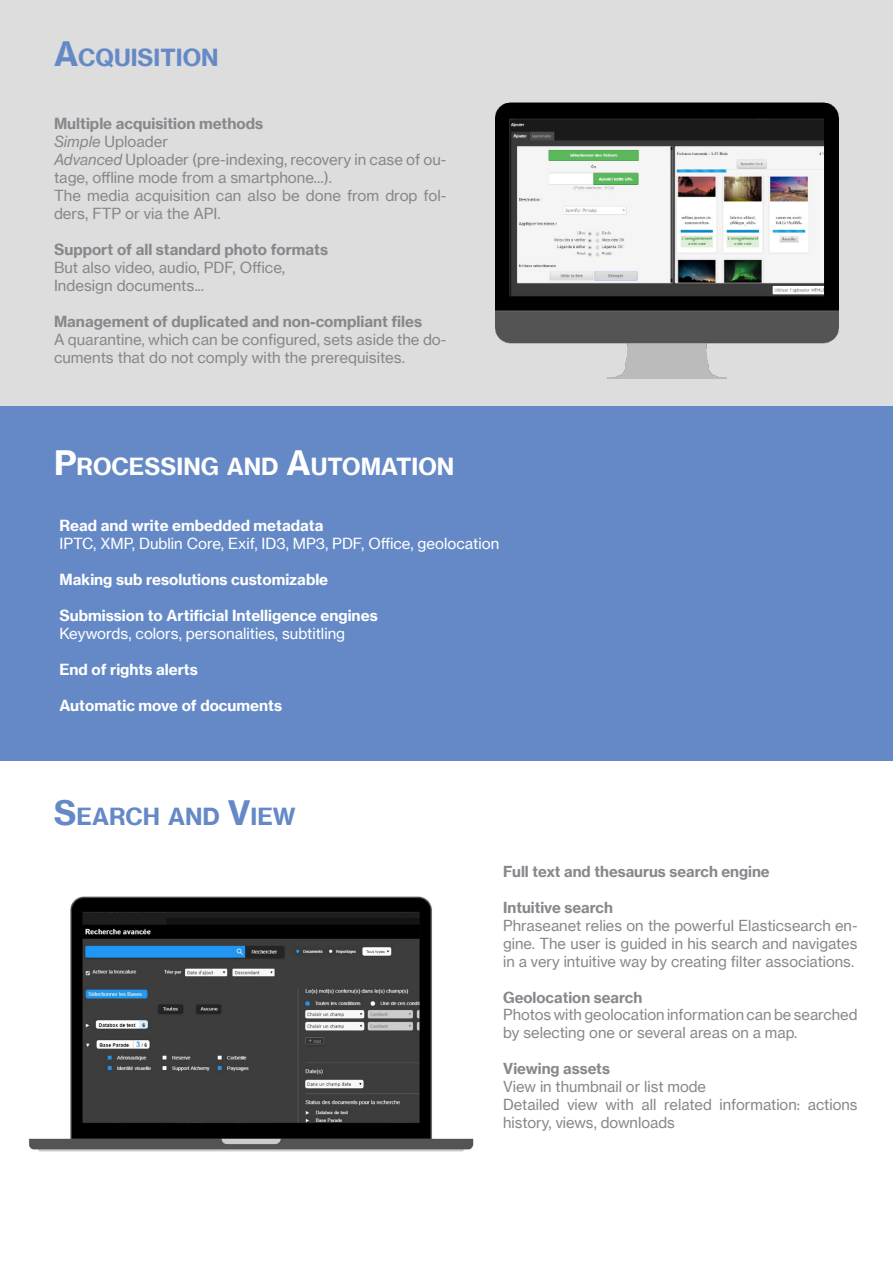
<style>
.page{position:relative;width:893px;height:1263px;background:#fff}
.page>*{position:absolute;margin:0;border:0;box-sizing:border-box;transform-origin:0 0}
.t1{font:700 23.1px "Neue Haas Grotesk Text Pro";color:#6489c6}
.t2{font:700 23.1px "Neue Haas Grotesk Text Pro";color:#fff}
.t3{font:15px/18px "Neue Haas Grotesk Text Pro";color:#86888c}
.t4{font:700 15px "Neue Haas Grotesk Text Pro";color:#fff}
.t5{font:700 15px "Neue Haas Grotesk Text Pro";color:#86888c}
.t6{font:15px "Neue Haas Grotesk Text Pro";color:#fff}
.t7{font:14.85px/17.9px "Neue Haas Grotesk Text Pro";color:#86888c}
.t8{font:700 14.85px "Neue Haas Grotesk Text Pro";color:#86888c}
.s1{font-size:33px}
.s2{font-style:italic}
</style>
<div class="page">
<div style="left:0;top:404px;width:893px;height:357px;background:#6489c6"></div>
<div style="left:1px;top:1px;width:892px;height:405px;background:#ddd"></div>
<img style="left:29px;top:896px;width:445px;height:256px">
<img style="left:496px;top:102px;width:343px;height:276px">
<p class="t1" style="left:54px;top:42px;width:166px"><span class="s1">A</span>CQUISITION</p>
<p class="t5" style="left:54px;top:114px;width:211px">Multiple acquisition methods</p>
<p class="t3" style="left:54px;top:132px;width:116px"><span class="s2">Simple</span> Uploader</p>
<p class="t3" style="left:54px;top:150px;width:394px"><span class="s2">Advanced</span> Uploader (pre-indexing, recovery in case of ou&shy;tage, offline mode from a smartphone...).</p>
<p class="t3" style="left:54px;top:186px;width:394px">The media acquisition can also be done from drop fol&shy;ders, FTP or via the API.</p>
<p class="t5" style="left:54px;top:240px;width:276px">Support of all standard photo formats</p>
<p class="t3" style="left:54px;top:258px;width:233px">But also video, audio, PDF, Office,</p>
<p class="t3" style="left:54px;top:276px;width:152px">Indesign documents...</p>
<p class="t5" style="left:54px;top:312px;width:370px">Management of duplicated and non-compliant files</p>
<p class="t3" style="left:54px;top:330px;width:394px">A quarantine, which can be configured, sets aside the do&shy;cuments that do not comply with the prerequisites.</p>
<p class="t2" style="left:54px;top:452px;width:402px"><span class="s1">P</span>ROCESSING AND <span class="s1">A</span>UTOMATION</p>
<p class="t4" style="left:60px;top:515px;width:265px">Read and write embedded metadata</p>
<p class="t6" style="left:60px;top:534px;width:441px">IPTC, XMP, Dublin Core, Exif, ID3, MP3, PDF, Office, geolocation</p>
<p class="t4" style="left:60px;top:569px;width:270px">Making sub resolutions customizable</p>
<p class="t4" style="left:60px;top:605px;width:320px">Submission to Artificial Intelligence engines</p>
<p class="t6" style="left:60px;top:624px;width:287px">Keywords, colors, personalities, subtitling</p>
<p class="t4" style="left:60px;top:659px;width:140px">End of rights alerts</p>
<p class="t4" style="left:60px;top:695px;width:224px">Automatic move of documents</p>
<p class="t1" style="left:54px;top:802px;width:244px"><span class="s1">S</span>EARCH AND <span class="s1">V</span>IEW</p>
<p class="t8" style="left:503px;top:863px;width:268px">Full text and thesaurus search engine</p>
<p class="t8" style="left:503px;top:898px;width:111px">Intuitive search</p>
<p class="t7" style="left:503px;top:917px;width:356px;text-align:justify">Phraseanet relies on the powerful Elasticsearch en&shy;gine. The user is guided in his search and navigates in a very intuitive way by creating filter associations.</p>
<p class="t8" style="left:503px;top:988px;width:141px">Geolocation search</p>
<p class="t7" style="left:503px;top:1006px;width:356px">Photos with geolocation information can be searched by selecting one or several areas on a map.</p>
<p class="t8" style="left:503px;top:1059px;width:108px">Viewing assets</p>
<p class="t7" style="left:503px;top:1077px;width:204px">View in thumbnail or list mode</p>
<p class="t7" style="left:503px;top:1095px;width:356px">Detailed view with all related information: actions history, views, downloads</p>
</div>
